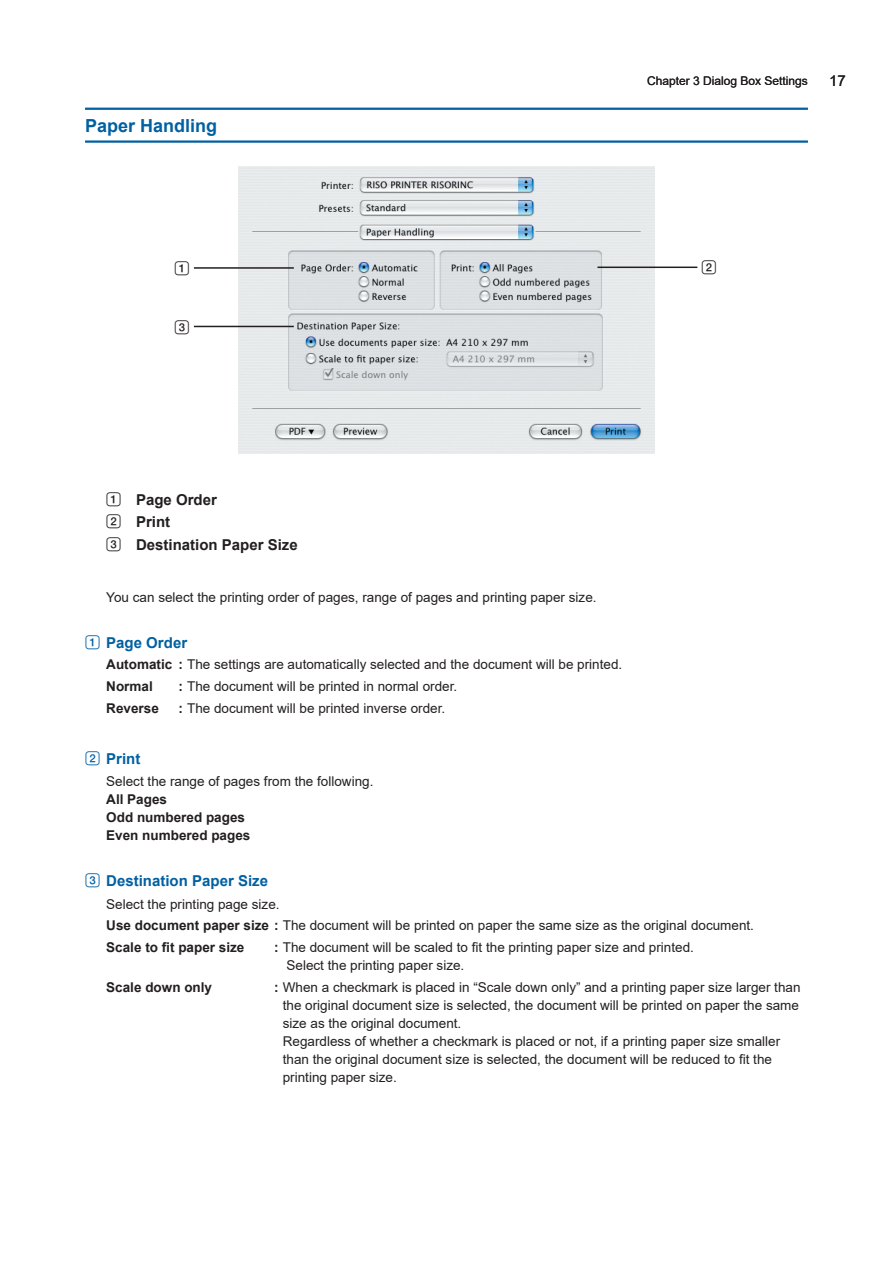
<style>
.page{position:relative;width:893px;height:1263px;background:#fff}
.page>*{position:absolute;margin:0;border:0;box-sizing:border-box;transform-origin:0 0}
.t1{font:700 18px "Arial";color:#0160a1}
.t2{font:700 15px/22.5px "Arial";color:#231f20}
.t3{font:700 15px "Arial";color:#0160a1}
.t4{font:15px "SQNUMWR";color:#231f20}
.t5{font:15px "Arial";color:#231f20}
.t6{font:13.5px/18px "Arial";color:#231f20}
.t7{font:700 13.5px/18px "Arial";color:#231f20}
.t8{font:12px "Arial";color:#231f20}
.s1{font-family:"SQNUMWR";font-weight:400}
.s2{font-weight:700}
</style>
<div class="page">
<hr style="left:85px;top:108px;width:723px;height:2px;background:#0160a1">
<hr style="left:85px;top:140px;width:723px;height:3px;background:#0160a1">
<img style="left:238px;top:166px;width:417px;height:288px">
<hr style="left:194px;top:267px;width:100px;height:2px;background:#231f20">
<hr style="left:194px;top:326px;width:100px;height:1px;background:#231f20">
<hr style="left:597px;top:267px;width:100px;height:1px;background:#231f20">
<h1 class="t1" style="left:85px;top:113px;width:134px">Paper Handling</h1>
<p class="t4" style="left:174px;top:261px;width:16px">1</p>
<p class="t4" style="left:174px;top:320px;width:16px">3</p>
<p class="t8" style="left:647px;top:72px;width:162px">Chapter 3 Dialog Box Settings</p>
<p class="t5" style="left:829px;top:71px;width:18px">17</p>
<p class="t4" style="left:702px;top:261px;width:16px">2</p>
<p class="t2" style="left:106px;top:488px;width:193px"><span class="s1">1</span> Page Order<br><span class="s1">2</span> Print<br><span class="s1">3</span> Destination Paper Size</p>
<p class="t6" style="left:106px;top:588px;width:492px">You can select the printing order of pages, range of pages and printing paper size.</p>
<p class="t3" style="left:85px;top:632px;width:104px"><span class="s1">1</span> Page Order</p>
<p class="t6" style="left:106px;top:653px;width:517px;line-height:22px"><span class="s2">Automatic :</span> The settings are automatically selected and the document will be printed.<br><span class="s2">Normal</span></p>
<p class="t6" style="left:178px;top:677px;width:280px"><span class="s2">:</span> The document will be printed in normal order.</p>
<p class="t7" style="left:106px;top:699px;width:54px">Reverse</p>
<p class="t6" style="left:178px;top:699px;width:268px"><span class="s2">:</span> The document will be printed inverse order.</p>
<p class="t3" style="left:85px;top:748px;width:57px"><span class="s1">2</span> Print</p>
<p class="t6" style="left:106px;top:772px;width:269px">Select the range of pages from the following.</p>
<p class="t7" style="left:106px;top:791px;width:146px">All Pages<br>Odd numbered pages<br>Even numbered pages</p>
<p class="t3" style="left:85px;top:870px;width:184px"><span class="s1">3</span> Destination Paper Size</p>
<p class="t6" style="left:106px;top:893px;width:649px;line-height:21.5px">Select the printing page size.<br><span class="s2">Use document paper size :</span> The document will be printed on paper the same size as the original document.<br><span class="s2">Scale to fit paper size</span></p>
<p class="t6" style="left:287px;top:938px;width:409px;text-indent:-12px"><span class="s2">:</span> The document will be scaled to fit the printing paper size and printed.<br>Select the printing paper size.</p>
<p class="t7" style="left:106px;top:978px;width:107px">Scale down only</p>
<p class="t6" style="left:283px;top:978px;width:519px;text-indent:-9px"><span class="s2">:</span> When a checkmark is placed in “Scale down only” and a printing paper size larger than the original document size is selected, the document will be printed on paper the same size as the original document.<br>Regardless of whether a checkmark is placed or not, if a printing paper size smaller than the original document size is selected, the document will be reduced to fit the printing paper size.</p>
</div>
